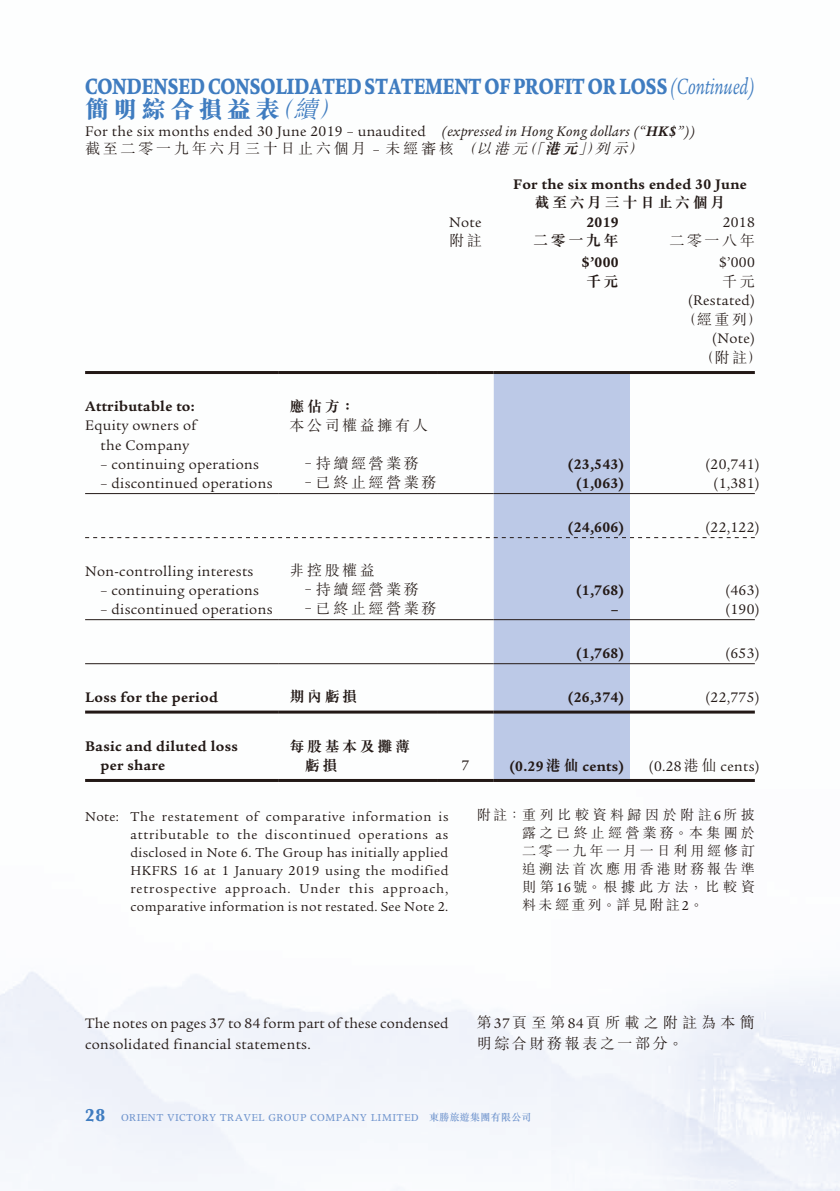
<style>
.page{position:relative;width:840px;height:1191px;background:#fff}
.page>*{position:absolute;margin:0;border:0;box-sizing:border-box;transform-origin:0 0}
.t1{font:900 24px "Legacy Serif Std";letter-spacing:.005em;color:#3f7cc0;scale:.75 1}
.t2{font:800 24px "M Sung HK";letter-spacing:.185em;color:#3f7cc0}
._50_Table{font:15px "Legacy Serif Std";letter-spacing:.02em;color:#231916}
._00_Body{font:15px/21px "Legacy Serif Std";letter-spacing:.02em;color:#231916}
._50_Table-2{font:700 15px "Legacy Serif Std";letter-spacing:.02em;color:#231916}
._50_Table-3{font:300 15px "M Sung HK";letter-spacing:.17em;color:#231916}
._50_Table-4{font:700 15px "M Sung HK";letter-spacing:.17em;color:#231916}
._20_C_Body{font:300 15px "M Sung HK";letter-spacing:.185em;color:#231916}
._20_C_Body-2{font:300 15px/21px "M Sung HK";letter-spacing:.225em;color:#231916}
._10_Notes{font:14px/18px "Legacy Serif Std";letter-spacing:.025em;color:#231916;text-align:justify}
._30_C_Notes{font:300 14px/18px "M Sung HK";letter-spacing:.2em;color:#231916;text-align:justify}
.t3{font:12px "Apollo MT Std";letter-spacing:.025em;color:#6f94cd}
.s1{font-weight:400;font-style:italic}
.s2{font-weight:300;font-style:italic}
.s3{font-style:italic}
.s4{font-weight:700;font-style:italic}
.s5{font-family:"Legacy Serif Std";font-weight:400}
.s6{font-family:"M Sung HK"}
.s7{font-family:"M Sung HK";font-weight:300}
.s8{font-family:"M Sung HK";font-weight:700;font-size:18px;color:#3f7cc0}
.s9{font-family:"M Sung HK";font-weight:500;font-size:10px}
</style>
<div class="page">
<img style="left:0;top:371px;width:839px;height:820px">
<div style="left:493px;top:374px;width:136px;height:405px;background:#bcc9e7"></div>
<hr style="left:85px;top:371px;width:193px;height:3px;background:#231916">
<hr style="left:278px;top:371px;width:159px;height:3px;background:#231916">
<hr style="left:437px;top:371px;width:56px;height:3px;background:#231916">
<hr style="left:493px;top:371px;width:136px;height:3px;background:#231916">
<hr style="left:629px;top:371px;width:125px;height:3px;background:#231916">
<hr style="left:85px;top:493px;width:193px;height:1px;background:#231916">
<hr style="left:278px;top:493px;width:159px;height:1px;background:#231916">
<hr style="left:437px;top:493px;width:56px;height:1px;background:#231916">
<hr style="left:493px;top:493px;width:136px;height:1px;background:#231916">
<hr style="left:629px;top:493px;width:125px;height:1px;background:#231916">
<svg style="left:85px;top:537px;width:669px;height:1px"></svg>
<hr style="left:85px;top:619px;width:193px;height:1px;background:#231916">
<hr style="left:278px;top:619px;width:159px;height:1px;background:#231916">
<hr style="left:437px;top:619px;width:56px;height:1px;background:#231916">
<hr style="left:493px;top:619px;width:136px;height:1px;background:#231916">
<hr style="left:629px;top:619px;width:125px;height:1px;background:#231916">
<hr style="left:85px;top:663px;width:193px;height:1px;background:#231916">
<hr style="left:278px;top:663px;width:159px;height:1px;background:#231916">
<hr style="left:437px;top:663px;width:56px;height:1px;background:#231916">
<hr style="left:493px;top:663px;width:136px;height:1px;background:#231916">
<hr style="left:629px;top:663px;width:125px;height:1px;background:#231916">
<hr style="left:85px;top:710px;width:193px;height:3px;background:#231916">
<hr style="left:278px;top:710px;width:159px;height:3px;background:#231916">
<hr style="left:437px;top:710px;width:56px;height:3px;background:#231916">
<hr style="left:493px;top:710px;width:136px;height:3px;background:#231916">
<hr style="left:629px;top:710px;width:125px;height:3px;background:#231916">
<hr style="left:85px;top:779px;width:193px;height:3px;background:#231916">
<hr style="left:278px;top:779px;width:159px;height:3px;background:#231916">
<hr style="left:437px;top:779px;width:56px;height:3px;background:#231916">
<hr style="left:493px;top:779px;width:136px;height:3px;background:#231916">
<hr style="left:629px;top:779px;width:125px;height:3px;background:#231916">
<h1 class="t1" style="left:85px;top:72px;width:893px">CONDENSED CONSOLIDATED STATEMENT OF PROFIT OR LOSS <span class="s1">(Continued)</span></h1>
<h1 class="t2" style="left:85px;top:97px;width:265px">簡明綜合損益表<span class="s2">（續）</span></h1>
<p class="_00_Body" style="left:85px;top:120px;width:611px">For the six months ended 30 June 2019 – unaudited <span class="s3">(expressed in Hong Kong dollars (“</span><span class="s4">HK$</span><span class="s3">”))</span></p>
<p class="_20_C_Body" style="left:85px;top:137px;width:563px">截至二零一九年六月三十日止六個月 <span class="s5">–</span> 未經審核<span class="s3">（以港元（「</span><span class="s4">港元</span><span class="s3">」）列示）</span></p>
<p class="_50_Table-2" style="left:513px;top:175px;width:235px">For the six months ended 30 June</p>
<p class="_50_Table-4" style="left:534px;top:195px;width:192px">截至六月三十日止六個月</p>
<p class="_50_Table-2" style="left:85px;top:398px;width:111px">Attributable to:</p>
<p class="_50_Table-4" style="left:289px;top:399px;width:67px">應佔方：</p>
<p class="_50_Table" style="left:85px;top:417px;width:113px">Equity owners of</p>
<p class="_50_Table" style="left:100px;top:436px;width:90px">the Company</p>
<p class="_50_Table-3" style="left:289px;top:415px;width:140px">本公司權益擁有人</p>
<p class="_50_Table" style="left:449px;top:213px;width:34px">Note</p>
<p class="_50_Table-2" style="left:586px;top:213px;width:34px">2019</p>
<p class="_50_Table" style="left:722px;top:213px;width:34px">2018</p>
<p class="_50_Table-3" style="left:449px;top:230px;width:34px">附註</p>
<p class="_50_Table-4" style="left:533px;top:233px;width:87px">二零一九年</p>
<p class="_50_Table-3" style="left:669px;top:230px;width:87px">二零一八年</p>
<p class="_50_Table-2" style="left:581px;top:253px;width:38px">$’000</p>
<p class="_50_Table" style="left:718px;top:254px;width:37px">$’000</p>
<p class="_50_Table-4" style="left:585px;top:274px;width:34px">千元</p>
<p class="_50_Table-3" style="left:721px;top:271px;width:34px">千元</p>
<p class="_50_Table" style="left:687px;top:292px;width:68px">(Restated)</p>
<p class="_50_Table-3" style="left:681px;top:309px;width:82px">（經重列）</p>
<p class="_50_Table" style="left:711px;top:330px;width:44px">(Note)</p>
<p class="_50_Table-3" style="left:698px;top:347px;width:65px">（附註）</p>
<p class="_50_Table" style="left:100px;top:455px;width:160px">– continuing operations</p>
<p class="_50_Table-3" style="left:304px;top:453px;width:115px"><span class="s5">–</span>持續經營業務</p>
<p class="_50_Table-2" style="left:567px;top:455px;width:58px">(23,543)</p>
<p class="_50_Table" style="left:705px;top:455px;width:56px">(20,741)</p>
<p class="_50_Table" style="left:100px;top:474px;width:173px">– discontinued operations</p>
<p class="_50_Table-3" style="left:304px;top:472px;width:133px"><span class="s5">–</span>已終止經營業務</p>
<p class="_50_Table-2" style="left:575px;top:474px;width:50px">(1,063)</p>
<p class="_50_Table" style="left:713px;top:474px;width:47px">(1,381)</p>
<p class="_50_Table-2" style="left:567px;top:518px;width:58px">(24,606)</p>
<p class="_50_Table" style="left:705px;top:518px;width:56px">(22,122)</p>
<p class="_50_Table" style="left:85px;top:562px;width:170px">Non-controlling interests</p>
<p class="_50_Table-3" style="left:289px;top:560px;width:87px">非控股權益</p>
<p class="_50_Table" style="left:100px;top:581px;width:160px">– continuing operations</p>
<p class="_50_Table-3" style="left:304px;top:579px;width:115px"><span class="s5">–</span>持續經營業務</p>
<p class="_50_Table-2" style="left:575px;top:581px;width:50px">(1,768)</p>
<p class="_50_Table" style="left:725px;top:581px;width:36px">(463)</p>
<p class="_50_Table" style="left:100px;top:600px;width:173px">– discontinued operations</p>
<p class="_50_Table-3" style="left:304px;top:598px;width:133px"><span class="s5">–</span>已終止經營業務</p>
<p class="_50_Table-2" style="left:610px;top:600px;width:9px">–</p>
<p class="_50_Table" style="left:725px;top:600px;width:36px">(190)</p>
<p class="_50_Table-2" style="left:575px;top:644px;width:50px">(1,768)</p>
<p class="_50_Table" style="left:725px;top:644px;width:36px">(653)</p>
<p class="_50_Table-2" style="left:85px;top:688px;width:134px">Loss for the period</p>
<p class="_50_Table-4" style="left:289px;top:689px;width:69px">期內虧損</p>
<p class="_50_Table-2" style="left:567px;top:688px;width:58px">(26,374)</p>
<p class="_50_Table" style="left:705px;top:688px;width:56px">(22,775)</p>
<p class="_50_Table-2" style="left:85px;top:737px;width:154px">Basic and diluted loss</p>
<p class="_50_Table-2" style="left:100px;top:756px;width:66px">per share</p>
<p class="_50_Table-4" style="left:289px;top:738px;width:122px">每股基本及攤薄</p>
<p class="_50_Table-4" style="left:304px;top:757px;width:34px">虧損</p>
<p class="_50_Table" style="left:461px;top:757px;width:9px">7</p>
<p class="_50_Table-2" style="left:509px;top:757px;width:116px">(0.29<span class="s6">港仙</span> cents)</p>
<p class="_50_Table" style="left:648px;top:757px;width:112px">(0.28<span class="s7">港仙</span> cents)</p>
<p class="_10_Notes" style="left:130px;top:807px;width:319px;text-indent:-45px">Note: The restatement of comparative information is attributable to the discontinued operations as disclosed in Note 6. The Group has initially applied HKFRS 16 at 1 January 2019 using the modified retrospective approach. Under this approach, comparative information is not restated. See Note 2.</p>
<p class="_30_C_Notes" style="left:522px;top:804px;width:234px;text-indent:-45px">附註：重列比較資料歸因於附註<span class="s5">6</span>所披露之已終止經營業務。本集團於二零一九年一月一日利用經修訂追溯法首次應用香港財務報告準則第<span class="s5">16</span>號。根據此方法，比較資料未經重列。詳見附註<span class="s5">2</span>。</p>
<p class="_00_Body" style="left:85px;top:1012px;width:365px">The notes on pages 37 to 84 form part of these condensed consolidated financial statements.</p>
<p class="_20_C_Body-2" style="left:476px;top:1011px;width:279px">第<span class="s5">37</span>頁至第<span class="s5">84</span>頁所載之附註為本簡明綜合財務報表之一部分。</p>
<p class="t3" style="left:85px;top:1111px;width:447px"><span class="s8">28</span> ORIENT VICTORY TRAVEL GROUP COMPANY LIMITED <span class="s9">東勝旅遊集團有限公司</span></p>
</div>
